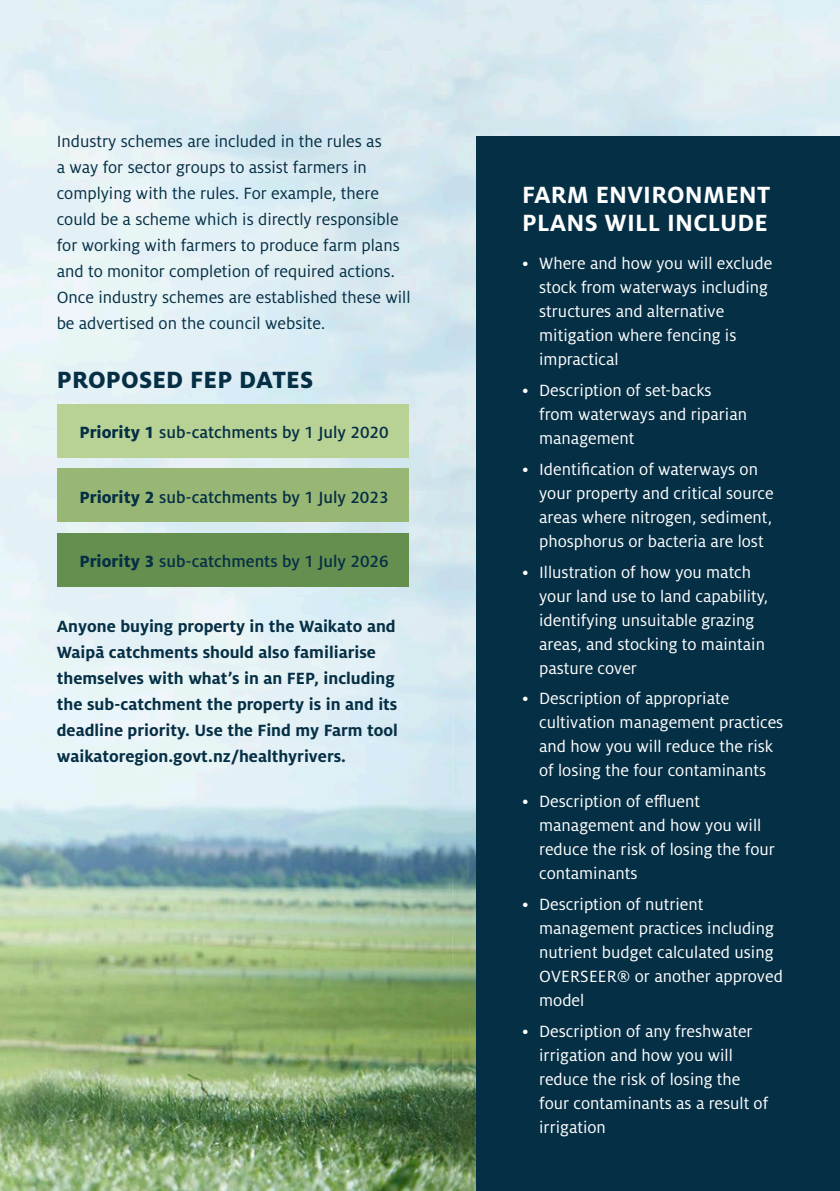
<style>
.page{position:relative;width:840px;height:1191px;background:#fff}
.page>*{position:absolute;margin:0;border:0;box-sizing:border-box;transform-origin:0 0}
.t1{font:700 26px/28px "Milo Pro";letter-spacing:.01em;color:#fff}
.t2{font:800 26px "Milo Pro";letter-spacing:.01em;color:#052f45}
.t3{font:18px/24px "Milo Pro";color:#fff}
.t4{font:18px/26px "Milo Pro";color:#052f45}
.t5{font:700 18px/26px "Milo Pro";color:#052f45}
.t6{font:500 18px "Milo Pro";color:#052f45}
.s1{font-weight:800}
</style>
<div class="page">
<img style="left:0;top:0;width:839px;height:1191px">
<div style="left:57px;top:404px;width:351px;height:54px;background:#b8d295"></div>
<div style="left:57px;top:468px;width:351px;height:54px;background:#98b774"></div>
<div style="left:57px;top:533px;width:351px;height:54px;background:#658f4f"></div>
<div style="left:476px;top:137px;width:363px;height:1054px;background:#052f45"></div>
<p class="t4" style="left:57px;top:128px;width:355px">Industry schemes are included in the rules as<br>a way for sector groups to assist farmers in complying with the rules. For example, there could be a scheme which is directly responsible for working with farmers to produce farm plans and to monitor completion of required actions.<br>Once industry schemes are established these will be advertised on the council website.</p>
<h1 class="t2" style="left:57px;top:364px;width:257px">PROPOSED FEP DATES</h1>
<p class="t6" style="left:79px;top:422px;width:310px"><span class="s1">Priority 1</span> sub-catchments by 1 July 2020</p>
<p class="t6" style="left:80px;top:487px;width:310px"><span class="s1">Priority 2</span> sub-catchments by 1 July 2023</p>
<p class="t6" style="left:79px;top:551px;width:310px"><span class="s1">Priority 3</span> sub-catchments by 1 July 2026</p>
<p class="t5" style="left:57px;top:613px;width:342px">Anyone buying property in the Waikato and Waipā catchments should also familiarise themselves with what’s in an FEP, including the sub-catchment the property is in and its deadline priority. Use the Find my Farm tool waikatoregion.govt.nz/healthyrivers.</p>
<h1 class="t1" style="left:522px;top:181px;width:249px">FARM ENVIRONMENT<br>PLANS WILL INCLUDE</h1>
<p class="t3" style="left:539px;top:252px;width:234px;text-indent:-17px">• Where and how you will exclude stock from waterways including structures and alternative mitigation where fencing is impractical</p>
<p class="t3" style="left:539px;top:378px;width:209px;text-indent:-17px">• Description of set-backs from waterways and riparian management</p>
<p class="t3" style="left:539px;top:457px;width:236px;text-indent:-17px">• Identification of waterways on your property and critical source areas where nitrogen, sediment, phosphorus or bacteria are lost</p>
<p class="t3" style="left:539px;top:560px;width:230px;text-indent:-17px">• Illustration of how you match your land use to land capability, identifying unsuitable grazing areas, and stocking to maintain pasture cover</p>
<p class="t3" style="left:539px;top:687px;width:245px;text-indent:-17px">• Description of appropriate cultivation management practices and how you will reduce the risk of losing the four contaminants</p>
<p class="t3" style="left:539px;top:789px;width:237px;text-indent:-17px">• Description of effluent management and how you will reduce the risk of losing the four contaminants</p>
<p class="t3" style="left:539px;top:892px;width:245px;text-indent:-17px">• Description of nutrient management practices including nutrient budget calculated using<br>OVERSEER® or another approved model</p>
<p class="t3" style="left:539px;top:1019px;width:230px;text-indent:-17px">• Description of any freshwater irrigation and how you will reduce the risk of losing the four contaminants as a result of irrigation</p>
</div>
